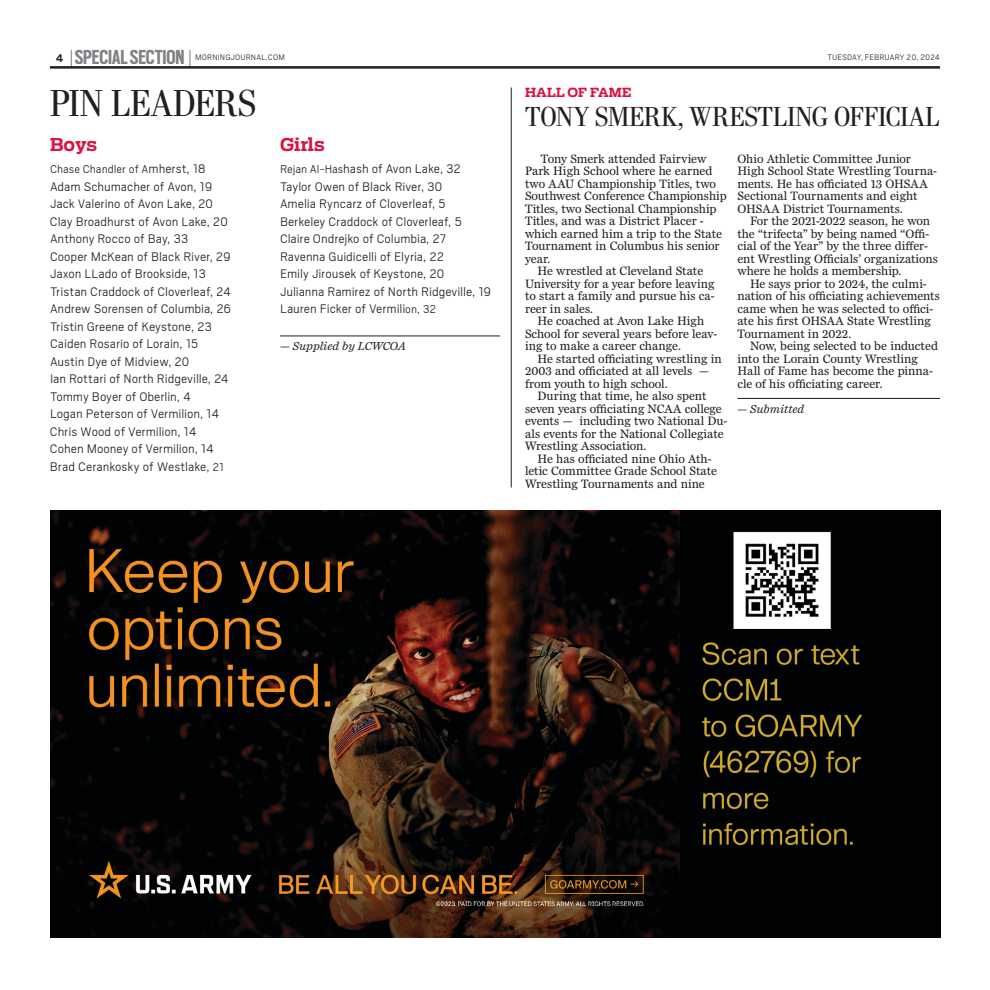
<style>
.page{position:relative;width:990px;height:990px;background:#fff}
.page>*{position:absolute;margin:0;border:0;box-sizing:border-box;transform-origin:0 0}
.t1{font:37.5px "Stilson";letter-spacing:.005em;color:#231f20}
.t2{font:27.5px "Stilson";letter-spacing:.005em;color:#231f20}
.t3{font:700 22.5px "Scout Cond";color:#808285}
.t4{font:17.5px "Receiver Bold OV AJLAPT";letter-spacing:.005em;color:#d81440}
.t5{font:13.75px/17.5px "Cub Scout Light OV AJLAPU";letter-spacing:-.005em;color:#231f20}
.t6{font:12.5px/12.5px "Miller Daily Two";color:#231f20}
.t7{font:12.5px "Cub Scout Light OV AJLAPU";color:#231f20}
.t8{font:12.5px "Receiver Bold OV AJLAPT";letter-spacing:.015em;color:#d81440}
.t9{font:12.5px "Cub Scout Bold OV AJLAPV";color:#231f20}
.t10{font:italic 12px "Miller Daily Two";letter-spacing:.01em;color:#231f20}
.t11{font:8.75px "Cub Scout Light OV AJLAPU";letter-spacing:.01em;color:#231f20}
.s1{font-family:"Cub Scout Light OV AJLAPU";font-weight:400;font-size:21.5px;color:#231f20}
.s2{font-size:13.75px}
.s3{font-size:12.5px}
</style>
<div class="page">
<img style="left:50px;top:510px;width:890px;height:427px">
<hr style="left:280px;top:336px;width:220px;height:1px;background:#231f20">
<hr style="left:511px;top:88px;width:1px;height:400px;background:#231f20">
<hr style="left:738px;top:398px;width:202px;height:1px;background:#231f20">
<hr style="left:50px;top:66px;width:890px;height:3px;background:#231f20">
<h3 class="t3" style="left:70px;top:50px;width:123px"><span class="s1">|</span> SPECIAL SECTION <span class="s1">|</span></h3>
<p class="t9" style="left:56px;top:54px;width:9px">4</p>
<p class="t11" style="left:195px;top:55px;width:91px">MORNINGJOURNAL.COM</p>
<p class="t11" style="left:827px;top:55px;width:114px">TUESDAY, FEBRUARY 20, 2024</p>
<h1 class="t1" style="left:50px;top:90px;width:207px">PIN LEADERS</h1>
<h3 class="t4" style="left:50px;top:138px;width:49px">Boys</h3>
<p class="t7" style="left:50px;top:165px;width:157px">Chase Chandler of A<span class="s2">mherst, 18</span></p>
<p class="t5" style="left:50px;top:179px;width:183px">Adam Schumacher of Avon, 19<br>Jack Valerino of Avon Lake, 20<br>Clay Broadhurst of Avon Lake, 20<br>Anthony Rocco of Bay, 33<br>Cooper McKean of Black River, 29<br>Jaxon LLado of Brookside, 13<br>Tristan Craddock of Cloverleaf, 24<br>Andrew Sorensen of Columbia, 26<br>Tristin Greene of Keystone, 23<br>Caiden Rosario of Lorain, 15<br>Austin Dye of Midview, 20<br>Ian Rottari of North Ridgeville, 24<br>Tommy Boyer of Oberlin, 4<br>Logan Peterson of Vermilion, 14<br>Chris Wood of Vermilion, 14<br>Cohen Mooney of Vermilion, 14<br>Brad Cerankosky of Westlake, <span class="s3">21</span></p>
<h3 class="t4" style="left:280px;top:138px;width:46px">Girls</h3>
<p class="t5" style="left:280px;top:161px;width:213px"><span class="s3">Rejan Al-Has</span>hash of Avon Lake, 32<br>Taylor Owen of Black River, 30<br>Amelia Ryncarz of Cloverleaf, 5<br>Berkeley Craddock of Cloverleaf, 5<br>Claire Ondrejko of Columbia, 27<br>Ravenna Guidicelli of Elyria, 22<br>Emily Jirousek of Keystone, 20<br>Julianna Ramirez of North Ridgeville, 19<br>Lauren Ficker of Vermili<span class="s3">on, 32</span></p>
<p class="t10" style="left:280px;top:342px;width:127px">— Supplied by LCWCOA</p>
<p class="t8" style="left:525px;top:88px;width:108px">HALL OF FAME</p>
<h2 class="t2" style="left:525px;top:106px;width:416px">TONY SMERK, WRESTLING OFFICIAL</h2>
<p class="t6" style="left:541px;top:153px;width:167px">Tony Smerk attended Fairview</p>
<p class="t6" style="left:525px;top:166px;width:189px">Park High School where he earned</p>
<p class="t6" style="left:525px;top:178px;width:193px">two AAU Championship Titles, two</p>
<p class="t6" style="left:525px;top:191px;width:203px">Southwest Conference Championship</p>
<p class="t6" style="left:525px;top:203px;width:193px">Titles, two Sectional Championship</p>
<p class="t6" style="left:525px;top:216px;width:180px">Titles, and was a District Placer -</p>
<p class="t6" style="left:525px;top:228px;width:199px">which earned him a trip to the State</p>
<p class="t6" style="left:525px;top:241px;width:196px">Tournament in Columbus his senior</p>
<p class="t6" style="left:525px;top:253px;width:27px">year.</p>
<p class="t6" style="left:538px;top:266px;width:167px">He wrestled at Cleveland State</p>
<p class="t6" style="left:525px;top:278px;width:191px">University for a year before leaving</p>
<p class="t6" style="left:525px;top:291px;width:191px">to start a family and pursue his ca-</p>
<p class="t6" style="left:525px;top:303px;width:70px">reer in sales.</p>
<p class="t6" style="left:538px;top:316px;width:168px">He coached at Avon Lake High</p>
<p class="t6" style="left:525px;top:328px;width:194px">School for several years before leav-</p>
<p class="t6" style="left:525px;top:341px;width:158px">ing to make a career change.</p>
<p class="t6" style="left:538px;top:353px;width:186px">He started officiating wrestling in</p>
<p class="t6" style="left:525px;top:366px;width:186px">2003 and officiated at all levels —</p>
<p class="t6" style="left:525px;top:378px;width:144px">from youth to high school.</p>
<p class="t6" style="left:538px;top:391px;width:170px">During that time, he also spent</p>
<p class="t6" style="left:525px;top:403px;width:198px">seven years officiating NCAA college</p>
<p class="t6" style="left:525px;top:416px;width:204px">events — including two National Du-</p>
<p class="t6" style="left:525px;top:428px;width:200px">als events for the National Collegiate</p>
<p class="t6" style="left:525px;top:441px;width:123px">Wrestling Association.</p>
<p class="t6" style="left:538px;top:453px;width:176px">He has officiated nine Ohio Ath-</p>
<p class="t6" style="left:525px;top:466px;width:194px">letic Committee Grade School State</p>
<p class="t6" style="left:525px;top:478px;width:181px">Wrestling Tournaments and nine</p>
<p class="t6" style="left:738px;top:153px;width:201px">Ohio Athletic Committee Junior<br>High School State Wrestling Tourna&shy;ments. He has officiated 13 OHSAA<br>Sectional Tournaments and eight<br>OHSAA District Tournaments.</p>
<p class="t6" style="left:738px;top:216px;width:202px;text-indent:12px">For the 2021-2022 season, he won the “trifecta” by being named “Offi&shy;cial of the Year” by the three differ&shy;ent Wrestling Officials’ organizations where he holds a membership.</p>
<p class="t6" style="left:738px;top:278px;width:204px;text-indent:12px">He says prior to 2024, the culmi&shy;nation of his officiating achievements came when he was selected to offici&shy;ate his first OHSAA State Wrestling<br>Tournament in 2022.</p>
<p class="t6" style="left:738px;top:341px;width:202px;text-indent:12px">Now, being selected to be inducted into the Lorain County Wrestling<br>Hall of Fame has become the pinna&shy;cle of his officiating career.</p>
<p class="t10" style="left:738px;top:404px;width:68px">— Submitted</p>
</div>
